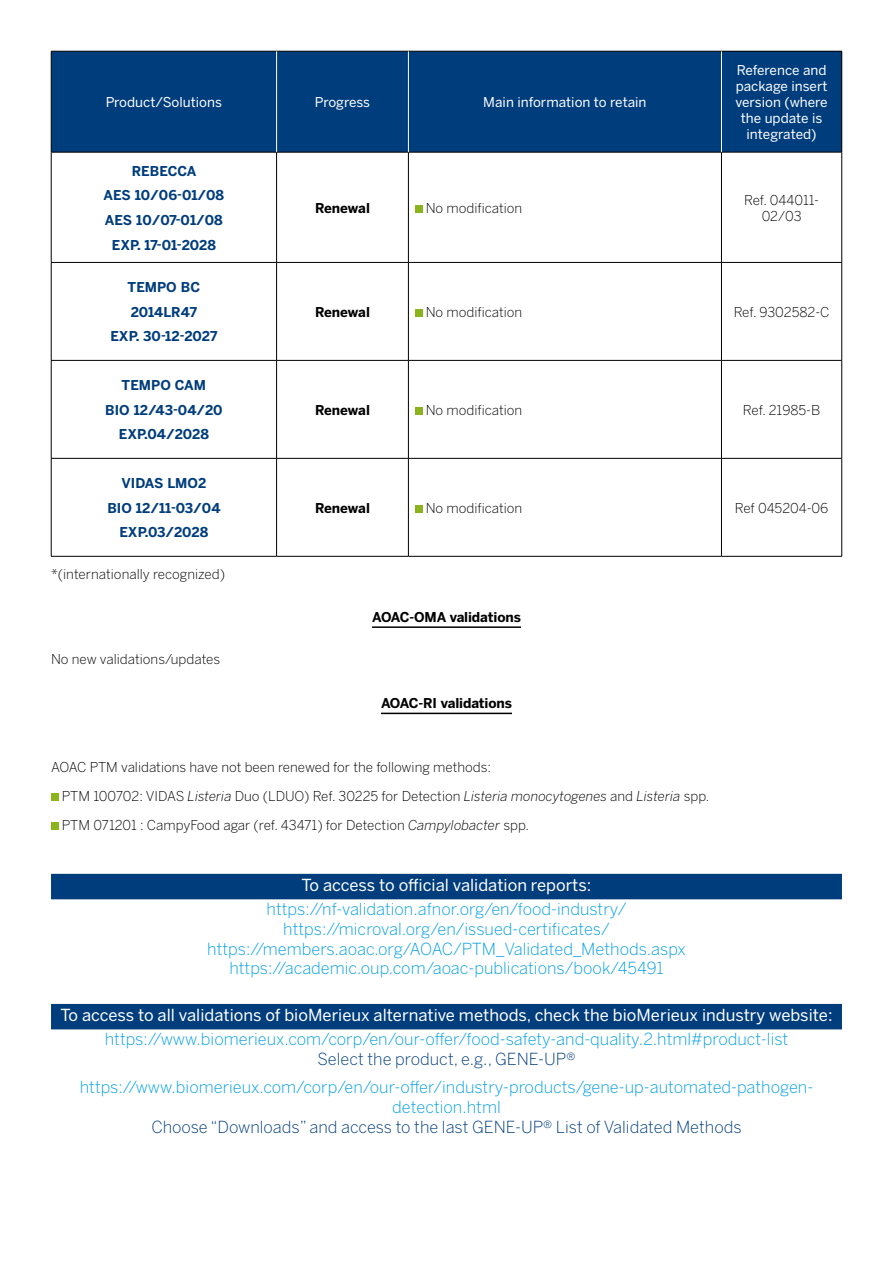
<style>
.page{position:relative;width:893px;height:1263px;background:#fff}
.page>*{position:absolute;margin:0;border:0;box-sizing:border-box;transform-origin:0 0}
.t1{font:300 16.5px/19.8px "Benton Sans";color:#009fe3;text-align:center}
.t2{font:16.5px "Benton Sans";color:#fff}
.t3{font:300 16.5px "Benton Sans";color:#003d7c}
.t4{font:300 13.5px/29px "Benton Sans";color:#000;text-align:center}
.t5{font:700 13.5px/24.8px "Benton Sans";color:#003d7c;text-align:center}
.t6{font:13.5px/16.2px "Benton Sans";color:#fff;text-align:center}
.t7{font:700 13.5px "Benton Sans";letter-spacing:-.01em;color:#000}
.s1{font-style:italic}
</style>
<div class="page">
<hr style="left:372px;top:626px;width:149px;height:2px;background:#000">
<hr style="left:381px;top:713px;width:131px;height:1px;background:#000">
<div style="left:51px;top:874px;width:791px;height:25px;background:#003d7c"></div>
<div style="left:51px;top:1004px;width:791px;height:25px;background:#003d7c"></div>
<div style="left:52px;top:52px;width:669px;height:100px;background:#003d7c"></div>
<div style="left:721px;top:51px;width:121px;height:101px;background:#003d7c"></div>
<hr style="left:51px;top:51px;width:226px;height:1px;background:#000">
<hr style="left:51px;top:51px;width:1px;height:101px;background:#000">
<hr style="left:277px;top:51px;width:131px;height:1px;background:#000">
<hr style="left:408px;top:51px;width:313px;height:1px;background:#000">
<hr style="left:51px;top:152px;width:226px;height:1px;background:#000">
<hr style="left:277px;top:152px;width:131px;height:1px;background:#000">
<hr style="left:408px;top:152px;width:313px;height:1px;background:#000">
<hr style="left:721px;top:51px;width:121px;height:1px;background:#000">
<hr style="left:841px;top:51px;width:1px;height:101px;background:#000">
<hr style="left:721px;top:152px;width:121px;height:1px;background:#000">
<hr style="left:276px;top:51px;width:1px;height:101px;background:#fff">
<hr style="left:408px;top:51px;width:1px;height:101px;background:#fff">
<hr style="left:721px;top:51px;width:1px;height:101px;background:#fff">
<hr style="left:51px;top:152px;width:1px;height:110px;background:#000">
<hr style="left:276px;top:152px;width:1px;height:110px;background:#000">
<hr style="left:841px;top:152px;width:1px;height:110px;background:#000">
<hr style="left:51px;top:262px;width:226px;height:1px;background:#000">
<hr style="left:51px;top:263px;width:1px;height:97px;background:#000">
<hr style="left:277px;top:262px;width:131px;height:1px;background:#000">
<hr style="left:276px;top:263px;width:1px;height:97px;background:#000">
<hr style="left:721px;top:262px;width:121px;height:1px;background:#000">
<hr style="left:841px;top:263px;width:1px;height:97px;background:#000">
<hr style="left:51px;top:360px;width:226px;height:1px;background:#000">
<hr style="left:51px;top:361px;width:1px;height:97px;background:#000">
<hr style="left:277px;top:360px;width:131px;height:1px;background:#000">
<hr style="left:276px;top:361px;width:1px;height:97px;background:#000">
<hr style="left:721px;top:360px;width:121px;height:1px;background:#000">
<hr style="left:841px;top:361px;width:1px;height:97px;background:#000">
<hr style="left:51px;top:458px;width:226px;height:1px;background:#000">
<hr style="left:51px;top:458px;width:1px;height:98px;background:#000">
<hr style="left:277px;top:458px;width:131px;height:1px;background:#000">
<hr style="left:276px;top:458px;width:1px;height:98px;background:#000">
<hr style="left:721px;top:458px;width:121px;height:1px;background:#000">
<hr style="left:841px;top:458px;width:1px;height:98px;background:#000">
<hr style="left:51px;top:556px;width:226px;height:1px;background:#000">
<hr style="left:277px;top:556px;width:131px;height:1px;background:#000">
<hr style="left:721px;top:556px;width:121px;height:1px;background:#000">
<hr style="left:408px;top:152px;width:1px;height:110px;background:#000">
<hr style="left:721px;top:152px;width:1px;height:110px;background:#000">
<hr style="left:408px;top:262px;width:313px;height:1px;background:#000">
<hr style="left:408px;top:263px;width:1px;height:97px;background:#000">
<hr style="left:721px;top:263px;width:1px;height:97px;background:#000">
<hr style="left:408px;top:360px;width:313px;height:1px;background:#000">
<hr style="left:408px;top:361px;width:1px;height:97px;background:#000">
<hr style="left:721px;top:361px;width:1px;height:97px;background:#000">
<hr style="left:408px;top:458px;width:313px;height:1px;background:#000">
<hr style="left:408px;top:458px;width:1px;height:98px;background:#000">
<hr style="left:721px;top:458px;width:1px;height:98px;background:#000">
<hr style="left:408px;top:556px;width:313px;height:1px;background:#000">
<div style="left:415px;top:205px;width:7px;height:8px;background:#8ab31d"></div>
<div style="left:415px;top:309px;width:7px;height:8px;background:#8ab31d"></div>
<div style="left:415px;top:407px;width:7px;height:8px;background:#8ab31d"></div>
<div style="left:415px;top:505px;width:7px;height:8px;background:#8ab31d"></div>
<div style="left:51px;top:793px;width:8px;height:8px;background:#8ab31d"></div>
<div style="left:51px;top:822px;width:8px;height:8px;background:#8ab31d"></div>
<p class="t6" style="left:106px;top:94px;width:118px">Product/Solutions</p>
<p class="t6" style="left:315px;top:94px;width:57px">Progress</p>
<p class="t6" style="left:483px;top:94px;width:165px">Main information to retain</p>
<p class="t6" style="left:736px;top:62px;width:94px">Reference and package insert version (where the update is integrated)</p>
<p class="t5" style="left:104px;top:158px;width:122px">REBECCA<br>AES 10/06-01/08<br>AES 10/07-01/08<br>EXP. 17-01-2028</p>
<p class="t5" style="left:110px;top:275px;width:108px">TEMPO BC<br>2014LR47<br>EXP. 30-12-2027</p>
<p class="t5" style="left:105px;top:373px;width:119px">TEMPO CAM<br>BIO 12/43-04/20<br>EXP.04/2028</p>
<p class="t5" style="left:107px;top:471px;width:115px">VIDAS LMO2<br>BIO 12/11-03/04<br>EXP.03/2028</p>
<p class="t4" style="left:51px;top:560px;width:175px">*(internationally recognized)</p>
<p class="t4" style="left:51px;top:644px;width:171px">No new validations/updates</p>
<p class="t7" style="left:315px;top:199px;width:56px">Renewal</p>
<p class="t4" style="left:426px;top:193px;width:98px">No modification</p>
<p class="t4" style="left:744px;top:191px;width:76px;line-height:16.2px">Ref. 044011-<br>02/03</p>
<p class="t7" style="left:315px;top:303px;width:56px">Renewal</p>
<p class="t4" style="left:426px;top:297px;width:98px">No modification</p>
<p class="t4" style="left:734px;top:297px;width:97px">Ref. 9302582-C</p>
<p class="t7" style="left:315px;top:401px;width:56px">Renewal</p>
<p class="t4" style="left:426px;top:395px;width:98px">No modification</p>
<p class="t4" style="left:743px;top:395px;width:79px">Ref. 21985-B</p>
<p class="t7" style="left:315px;top:499px;width:56px">Renewal</p>
<p class="t4" style="left:426px;top:493px;width:98px">No modification</p>
<p class="t4" style="left:735px;top:493px;width:95px">Ref 045204-06</p>
<p class="t7" style="left:372px;top:609px;width:150px">AOAC-OMA validations</p>
<p class="t7" style="left:381px;top:695px;width:132px">AOAC-RI validations</p>
<p class="t4" style="left:62px;top:752px;width:649px;text-align:left;text-indent:-11px">AOAC PTM validations have not been renewed for the following methods:<br>PTM 100702: VIDAS <span class="s1">Listeria</span> Duo (LDUO) Ref. 30225 for Detection <span class="s1">Listeria monocytogenes</span> and <span class="s1">Listeria</span> spp.<br>PTM 071201 : CampyFood agar (ref. 43471) for Detection <span class="s1">Campylobacter</span> spp.</p>
<p class="t2" style="left:302px;top:875px;width:291px">To access to official validation reports:</p>
<p class="t1" style="left:207px;top:899px;width:480px">https://nf-validation.afnor.org/en/food-industry/ https://microval.org/en/issued-certificates/ https://members.aoac.org/AOAC/PTM_Validated_Methods.aspx https://academic.oup.com/aoac-publications/book/45491</p>
<p class="t2" style="left:60px;top:1005px;width:774px">To access to all validations of bioMerieux alternative methods, check the bioMerieux industry website:</p>
<p class="t1" style="left:105px;top:1029px;width:685px">https://www.biomerieux.com/corp/en/our-offer/food-safety-and-quality.2.html#product-list</p>
<p class="t3" style="left:318px;top:1049px;width:259px">Select the product, e.g., GENE-UP®</p>
<p class="t1" style="left:80px;top:1077px;width:735px">https://www.biomerieux.com/corp/en/our-offer/industry-products/gene-up-automated-pathogen&shy;detection.html</p>
<p class="t3" style="left:151px;top:1117px;width:592px">Choose “Downloads” and access to the last GENE-UP® List of Validated Methods</p>
</div>
